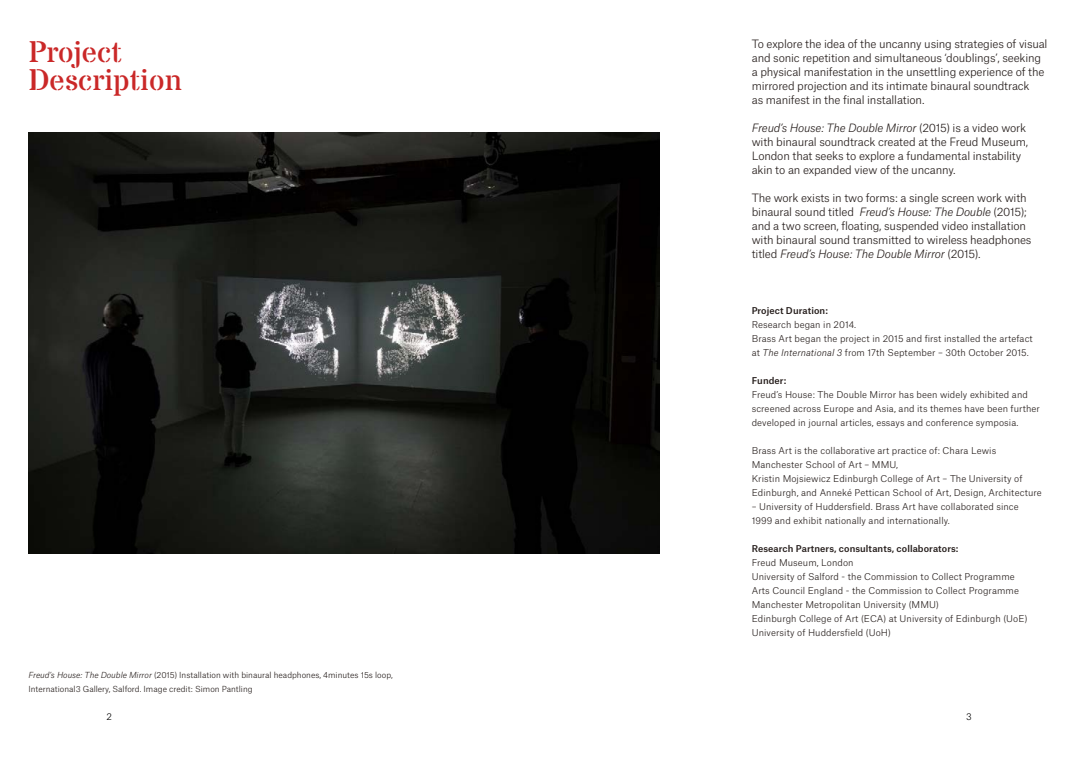
<style>
.page{position:relative;width:1078px;height:763px;background:#fff}
.page>*{position:absolute;margin:0;border:0;box-sizing:border-box;transform-origin:0 0}
.t1{font:30px/28px "Stardos Stencil";color:#ca2828}
.t2{font:300 11px/14px "Atlas Grotesk";letter-spacing:-.015em;color:#261e1c}
.t3{font:300 9px/14px "Atlas Grotesk";letter-spacing:.01em;color:#261e1c}
.t4{font:500 9px "Atlas Grotesk";letter-spacing:.01em;color:#261e1c}
.t5{font:300 9px "Atlas Grotesk";color:#000}
.t6{font:300 8px/14px "Atlas Grotesk";color:#261e1c}
.s1{font-style:italic}
</style>
<div class="page">
<img style="left:28px;top:132px;width:631px;height:421px">
<h1 class="t1" style="left:28px;top:40px;width:155px">Project<br>Description</h1>
<p class="t6" style="left:28px;top:667px;width:366px"><span class="s1">Freud’s House: The Double Mirror</span> (2015) Installation with binaural headphones, 4minutes 15s loop,<br>International3 Gallery, Salford. Image credit: Simon Pantling</p>
<p class="t2" style="left:751px;top:36px;width:297px">To explore the idea of the uncanny using strategies of visual and sonic repetition and simultaneous ‘doublings’, seeking a physical manifestation in the unsettling experience of the mirrored projection and its intimate binaural soundtrack<br>as manifest in the final installation.</p>
<p class="t2" style="left:751px;top:120px;width:278px"><span class="s1">Freud’s House: The Double Mirror</span> (2015) is a video work with binaural soundtrack created at the Freud Museum, London that seeks to explore a fundamental instability akin to an expanded view of the uncanny.</p>
<p class="t2" style="left:751px;top:190px;width:281px">The work exists in two forms: a single screen work with binaural sound titled <span class="s1">Freud’s House: The Double</span> (2015); and a two screen, floating, suspended video installation with binaural sound transmitted to wireless headphones titled <span class="s1">Freud’s House: The Double Mirror</span> (2015).</p>
<p class="t4" style="left:751px;top:303px;width:78px">Project Duration:</p>
<p class="t3" style="left:751px;top:317px;width:282px">Research began in 2014.<br>Brass Art began the project in 2015 and first installed the artefact at <span class="s1">The International 3</span> from 17th September – 30th October 2015.</p>
<p class="t4" style="left:751px;top:373px;width:36px">Funder:</p>
<p class="t3" style="left:751px;top:387px;width:290px">Freud’s House: The Double Mirror has been widely exhibited and screened across Europe and Asia, and its themes have been further developed in journal articles, essays and conference symposia.</p>
<p class="t3" style="left:751px;top:443px;width:291px">Brass Art is the collaborative art practice of: Chara Lewis Manchester School of Art – MMU,<br>Kristin Mojsiewicz Edinburgh College of Art – The University of Edinburgh, and Anneké Pettican School of Art, Design, Architecture</p>
<p class="t3" style="left:751px;top:499px;width:268px">– University of Huddersfield. Brass Art have collaborated since<br>1999 and exhibit nationally and internationally.</p>
<p class="t4" style="left:751px;top:541px;width:208px">Research Partners, consultants, collaborators:</p>
<p class="t3" style="left:751px;top:555px;width:277px">Freud Museum, London<br>University of Salford - the Commission to Collect Programme Arts Council England - the Commission to Collect Programme Manchester Metropolitan University (MMU)<br>Edinburgh College of Art (ECA) at University of Edinburgh (UoE)<br>University of Huddersfield (UoH)</p>
<p class="t5" style="left:106px;top:710px;width:7px">2</p>
<p class="t5" style="left:965px;top:710px;width:7px">3</p>
</div>
